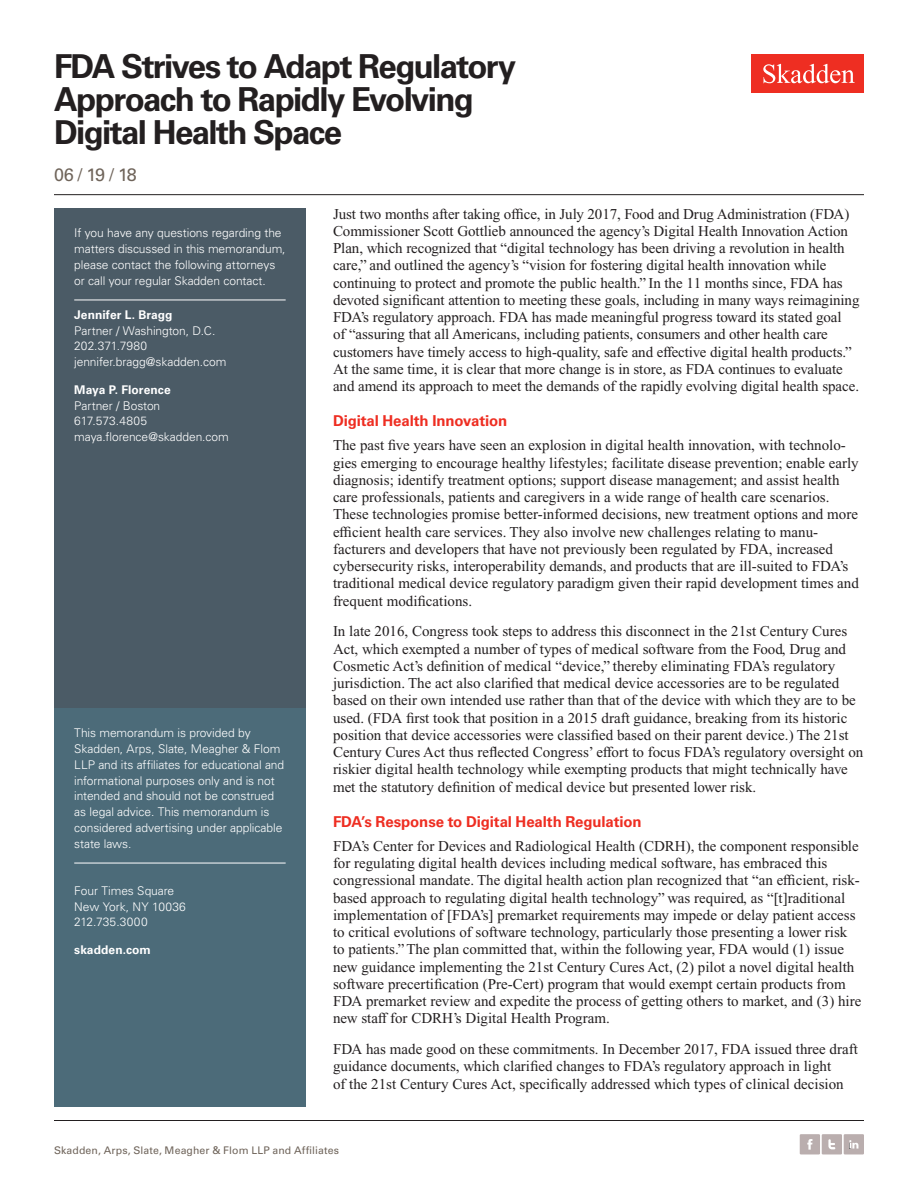
<style>
.page{position:relative;width:918px;height:1188px;background:#fff}
.page>*{position:absolute;margin:0;border:0;box-sizing:border-box;transform-origin:0 0}
.t1{font:700 33px/33px "Univers LT Std";letter-spacing:-.05em;color:#231f20}
.t2{font:18px "Univers LT Std";color:#6f645a}
.Main_Body{font:15px/17.2px "Times New Roman PS Std";color:#231f20}
.First_Level_Heading{font:700 15px "Univers LT Std";letter-spacing:-.01em;color:#ee2e22}
.Sidebar_body_rule_be{font:300 12px/15.8px "Univers LT Std";letter-spacing:-.005em;color:#fff}
.Sidebar_body{font:300 12px "Univers LT Std";letter-spacing:-.005em;color:#fff}
.Name{font:700 12px "Univers LT Std";letter-spacing:.005em;color:#fff}
.Folio{font:10.5px "Univers LT Std";letter-spacing:.01em;color:#6f645a}
</style>
<div class="page">
<div style="left:752px;top:54px;width:112px;height:39px;background:#ee2e22"></div>
<svg style="left:763px;top:64px;width:92px;height:19px"></svg>
<div style="left:844px;top:1134px;width:20px;height:20px;background:#baaeae"></div>
<svg style="left:849px;top:1140px;width:9px;height:9px"></svg>
<div style="left:800px;top:1134px;width:20px;height:20px;background:#baaeae"></div>
<svg style="left:807px;top:1139px;width:5px;height:11px"></svg>
<div style="left:822px;top:1134px;width:20px;height:20px;background:#baaeae"></div>
<svg style="left:828px;top:1139px;width:7px;height:10px"></svg>
<div style="left:54px;top:208px;width:252px;height:506px;background:#4b5b66"></div>
<hr style="left:74px;top:300px;width:212px;height:1px;background:#fff">
<div style="left:54px;top:708px;width:252px;height:399px;background:#4c6b79"></div>
<hr style="left:74px;top:863px;width:212px;height:1px;background:#fff">
<hr style="left:54px;top:1120px;width:810px;height:1px;background:#231f20">
<hr style="left:54px;top:194px;width:810px;height:1px;background:#231f20">
<h1 class="t1" style="left:54px;top:50px;width:464px">FDA Strives to Adapt Regulatory<br>Approach to Rapidly Evolving<br>Digital Health Space</h1>
<p class="t2" style="left:54px;top:164px;width:84px">06 / 19 / 18</p>
<p class="Sidebar_body_rule_be" style="left:74px;top:225px;width:213px">If you have any questions regarding the matters discussed in this memorandum, please contact the following attorneys or call your regular Skadden contact.</p>
<p class="Name" style="left:74px;top:308px;width:100px">Jennifer L. Bragg</p>
<p class="Sidebar_body" style="left:74px;top:323px;width:143px">Partner / Washington, D.C.</p>
<p class="Sidebar_body" style="left:74px;top:339px;width:74px">202.371.7980</p>
<p class="Sidebar_body" style="left:74px;top:355px;width:154px">jennifer.bragg@skadden.com</p>
<p class="Name" style="left:74px;top:383px;width:98px">Maya P. Florence</p>
<p class="Sidebar_body" style="left:74px;top:398px;width:88px">Partner / Boston</p>
<p class="Sidebar_body" style="left:74px;top:414px;width:74px">617.573.4805</p>
<p class="Sidebar_body" style="left:74px;top:430px;width:156px">maya.florence@skadden.com</p>
<p class="Sidebar_body_rule_be" style="left:74px;top:725px;width:212px">This memorandum is provided by Skadden, Arps, Slate, Meagher &amp; Flom LLP and its affiliates for educational and informational purposes only and is not intended and should not be construed as legal advice. This memorandum is considered advertising under applicable state laws.</p>
<p class="Sidebar_body_rule_be" style="left:74px;top:883px;width:113px">Four Times Square<br>New York, NY 10036<br>212.735.3000</p>
<p class="Name" style="left:74px;top:943px;width:78px">skadden.com</p>
<p class="Main_Body" style="left:333px;top:205px;width:528px">Just two months after taking office, in July 2017, Food and Drug Administration (FDA)<br>Commissioner Scott Gottlieb announced the agency’s Digital Health Innovation Action Plan, which recognized that “digital technology has been driving a revolution in health care,” and outlined the agency’s “vision for fostering digital health innovation while continuing to protect and promote the public health.” In the 11 months since, FDA has devoted significant attention to meeting these goals, including in many ways reimagining FDA’s regulatory approach. FDA has made meaningful progress toward its stated goal<br>of “assuring that all Americans, including patients, consumers and other health care customers have timely access to high-quality, safe and effective digital health products.” At the same time, it is clear that more change is in store, as FDA continues to evaluate and amend its approach to meet the demands of the rapidly evolving digital health space.</p>
<p class="First_Level_Heading" style="left:333px;top:412px;width:176px">Digital Health Innovation</p>
<p class="Main_Body" style="left:333px;top:437px;width:527px">The past five years have seen an explosion in digital health innovation, with technolo&shy;gies emerging to encourage healthy lifestyles; facilitate disease prevention; enable early diagnosis; identify treatment options; support disease management; and assist health care professionals, patients and caregivers in a wide range of health care scenarios.<br>These technologies promise better-informed decisions, new treatment options and more efficient health care services. They also involve new challenges relating to manu&shy;facturers and developers that have not previously been regulated by FDA, increased cybersecurity risks, interoperability demands, and products that are ill-suited to FDA’s traditional medical device regulatory paradigm given their rapid development times and frequent modifications.</p>
<p class="Main_Body" style="left:333px;top:623px;width:532px">In late 2016, Congress took steps to address this disconnect in the 21st Century Cures Act, which exempted a number of types of medical software from the Food, Drug and Cosmetic Act’s definition of medical “device,” thereby eliminating FDA’s regulatory jurisdiction. The act also clarified that medical device accessories are to be regulated based on their own intended use rather than that of the device with which they are to be used. (FDA first took that position in a 2015 draft guidance, breaking from its historic position that device accessories were classified based on their parent device.) The 21st Century Cures Act thus reflected Congress’ effort to focus FDA’s regulatory oversight on riskier digital health technology while exempting products that might technically have met the statutory definition of medical device but presented lower risk.</p>
<p class="First_Level_Heading" style="left:333px;top:813px;width:310px">FDA’s Response to Digital Health Regulation</p>
<p class="Main_Body" style="left:333px;top:837px;width:530px">FDA’s Center for Devices and Radiological Health (CDRH), the component responsible for regulating digital health devices including medical software, has embraced this congressional mandate. The digital health action plan recognized that “an efficient, risk&shy;based approach to regulating digital health technology” was required, as “[t]raditional implementation of [FDA’s] premarket requirements may impede or delay patient access to critical evolutions of software technology, particularly those presenting a lower risk to patients.” The plan committed that, within the following year, FDA would (1) issue new guidance implementing the 21st Century Cures Act, (2) pilot a novel digital health software precertification (Pre-Cert) program that would exempt certain products from FDA premarket review and expedite the process of getting others to market, and (3) hire new staff for CDRH’s Digital Health Program.</p>
<p class="Main_Body" style="left:333px;top:1041px;width:526px">FDA has made good on these commitments. In December 2017, FDA issued three draft guidance documents, which clarified changes to FDA’s regulatory approach in light<br>of the 21st Century Cures Act, specifically addressed which types of clinical decision</p>
<p class="Folio" style="left:54px;top:1144px;width:287px">Skadden, Arps, Slate, Meagher &amp; Flom LLP and Affiliates</p>
</div>
